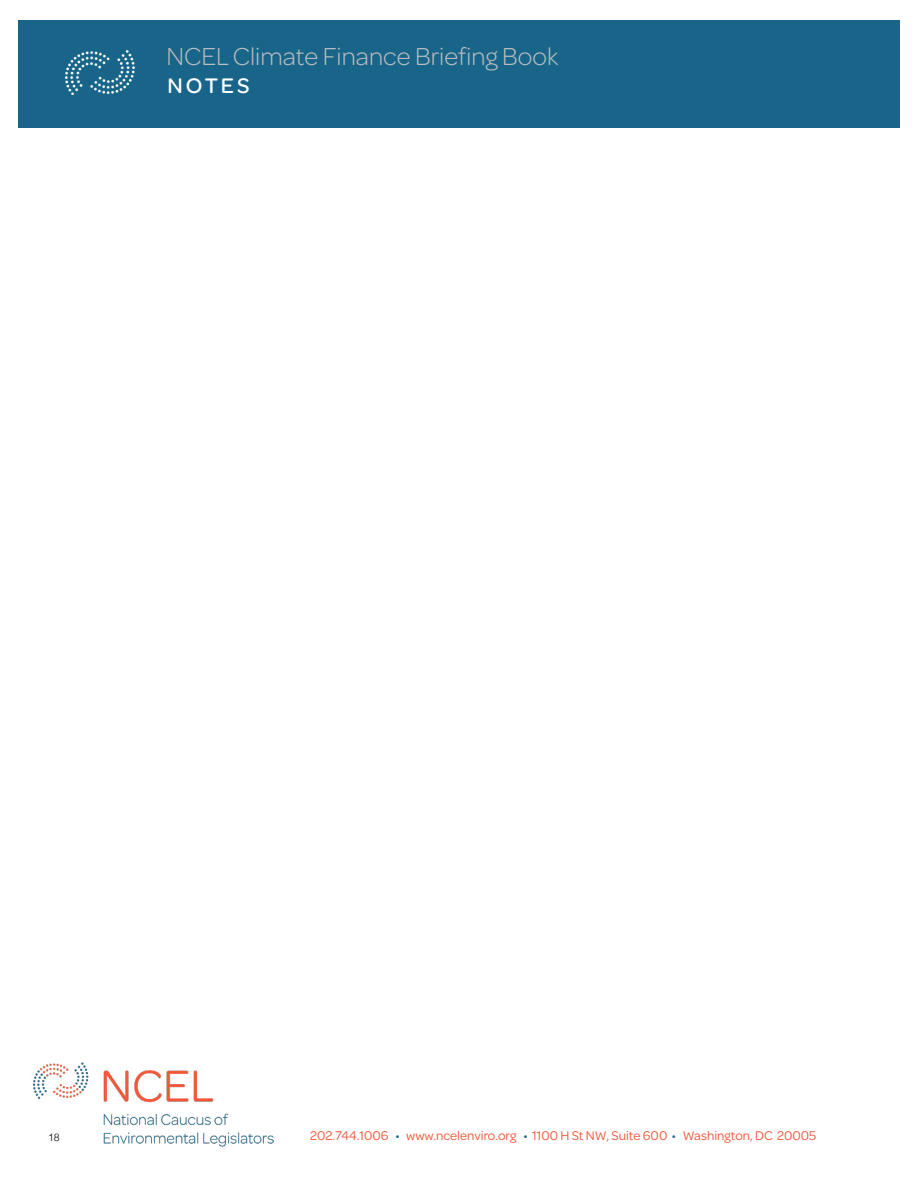
<style>
.page{position:relative;width:918px;height:1188px;background:#fff}
.page>*{position:absolute;margin:0;border:0;box-sizing:border-box;transform-origin:0 0}
.t1{font:300 26.25px "Omnes";color:#bcbec0}
.t2{font:500 22.5px "Omnes";letter-spacing:.13em;color:#fff}
.t3{font:13.5px "Omnes";color:#f15838}
.t4{font:300 10.5px "Helvetica";color:#000}
.s1{color:#186589}
</style>
<div class="page">
<div style="left:18px;top:20px;width:882px;height:108px;background:#186589"></div>
<img style="left:66px;top:51px;width:68px;height:44px">
<img style="left:34px;top:1063px;width:239px;height:84px">
<h1 class="t1" style="left:167px;top:39px;width:393px">NCEL Climate Finance Briefing Book</h1>
<h2 class="t2" style="left:168px;top:70px;width:83px">NOTES</h2>
<p class="t4" style="left:48px;top:1129px;width:13px">18</p>
<p class="t3" style="left:310px;top:1127px;width:508px">202.744.1006 <span class="s1">•</span> www.ncelenviro.org <span class="s1">•</span> 1100 H St NW, Suite 600 <span class="s1">•</span> Washington, DC 20005</p>
</div>
